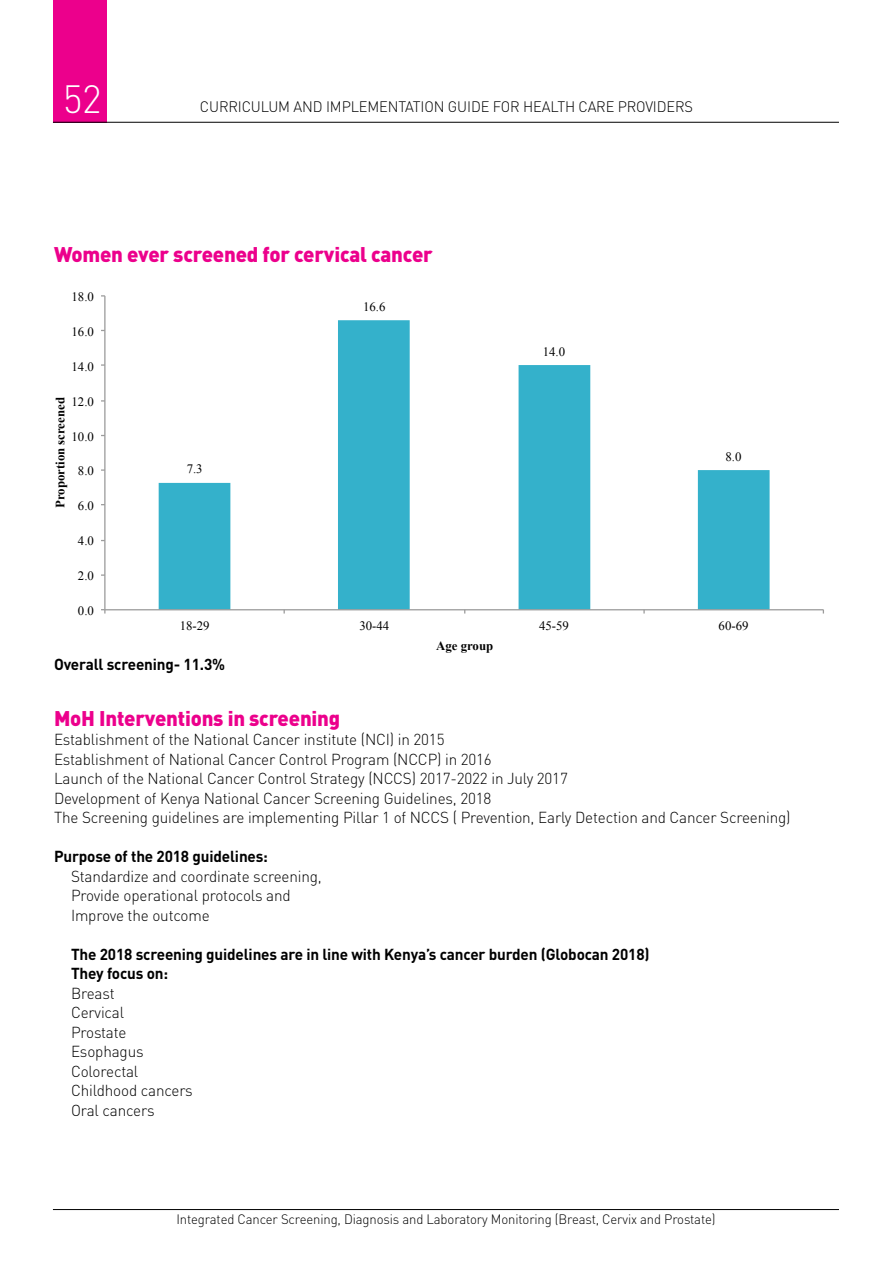
<style>
.page{position:relative;width:893px;height:1263px;background:#fff}
.page>*{position:absolute;margin:0;border:0;box-sizing:border-box;transform-origin:0 0}
.t1{font:300 38.85px "DIN Pro";color:#fff}
.t2{font:900 21px "DIN Pro";letter-spacing:-.01em;color:#ec008c}
.t3{font:300 15.75px/19.5px "DIN Pro";letter-spacing:-.01em;color:#000}
.t4{font:700 15.75px/19.5px "DIN Pro";letter-spacing:-.01em;color:#000}
.t5{font:300 15px "DIN Pro";letter-spacing:-.01em;color:#000}
.t6{font:300 13.5px "DIN Pro";letter-spacing:-.01em;color:#000}
.t7{font:12.75px "Times New Roman";color:#000}
.t8{font:700 12.75px "Times New Roman";color:#000}
</style>
<div class="page">
<div style="left:53px;top:0;width:53px;height:122px;background:#ec008c"></div>
<hr style="left:53px;top:122px;width:786px;height:1px;background:#000">
<hr style="left:53px;top:1209px;width:786px;height:1px;background:#000">
<svg style="left:159px;top:320px;width:611px;height:289px"></svg>
<hr style="left:104px;top:296px;width:2px;height:314px;background:#9b9b9b">
<hr style="left:105px;top:609px;width:718px;height:1px;background:#9b9b9b">
<svg style="left:101px;top:609px;width:5px;height:4px"></svg>
<h1 class="t1" style="left:63px;top:69px;width:40px">52</h1>
<p class="t5" style="left:200px;top:95px;width:495px">CURRICULUM AND IMPLEMENTATION GUIDE FOR HEALTH CARE PROVIDERS</p>
<h2 class="t2" style="left:54px;top:236px;width:380px">Women ever screened for cervical cancer</h2>
<p class="t7" style="left:72px;top:288px;width:24px">18.0</p>
<p class="t7" style="left:72px;top:323px;width:24px">16.0</p>
<p class="t7" style="left:72px;top:358px;width:24px">14.0</p>
<p class="t7" style="left:72px;top:393px;width:24px">12.0</p>
<p class="t8" style="left:51px;top:508px;width:112px;rotate:-90deg">Proportion screened</p>
<p class="t7" style="left:72px;top:428px;width:24px">10.0</p>
<p class="t7" style="left:78px;top:463px;width:18px">8.0</p>
<p class="t7" style="left:78px;top:497px;width:18px">6.0</p>
<p class="t7" style="left:78px;top:532px;width:18px">4.0</p>
<p class="t7" style="left:78px;top:567px;width:18px">2.0</p>
<p class="t7" style="left:78px;top:602px;width:18px">0.0</p>
<p class="t7" style="left:187px;top:460px;width:18px">7.3</p>
<p class="t7" style="left:363px;top:298px;width:24px">16.6</p>
<p class="t7" style="left:543px;top:343px;width:24px">14.0</p>
<p class="t7" style="left:726px;top:448px;width:18px">8.0</p>
<p class="t7" style="left:180px;top:617px;width:31px">18-29</p>
<p class="t7" style="left:359px;top:617px;width:31px">30-44</p>
<p class="t7" style="left:539px;top:617px;width:31px">45-59</p>
<p class="t7" style="left:719px;top:617px;width:31px">60-69</p>
<p class="t8" style="left:436px;top:637px;width:59px">Age group</p>
<p class="t4" style="left:54px;top:653px;width:173px">Overall screening- 11.3%</p>
<h2 class="t2" style="left:54px;top:700px;width:288px">MoH Interventions in screening</h2>
<p class="t3" style="left:54px;top:728px;width:738px">Establishment of the National Cancer institute (NCI) in 2015<br>Establishment of National Cancer Control Program (NCCP) in 2016<br>Launch of the National Cancer Control Strategy (NCCS) 2017-2022 in July 2017<br>Development of Kenya National Cancer Screening Guidelines, 2018<br>The Screening guidelines are implementing Pillar 1 of NCCS ( Prevention, Early Detection and Cancer Screening)</p>
<p class="t4" style="left:54px;top:845px;width:216px">Purpose of the 2018 guidelines:</p>
<p class="t3" style="left:71px;top:865px;width:252px">Standardize and coordinate screening,<br>Provide operational protocols and<br>Improve the outcome</p>
<p class="t4" style="left:71px;top:942px;width:580px">The 2018 screening guidelines are in line with Kenya’s cancer burden (Globocan 2018)<br>They focus on:</p>
<p class="t3" style="left:71px;top:982px;width:123px">Breast<br>Cervical<br>Prostate<br>Esophagus<br>Colorectal<br>Childhood cancers<br>Oral cancers</p>
<p class="t6" style="left:176px;top:1208px;width:541px">Integrated Cancer Screening, Diagnosis and Laboratory Monitoring (Breast, Cervix and Prostate)</p>
</div>
